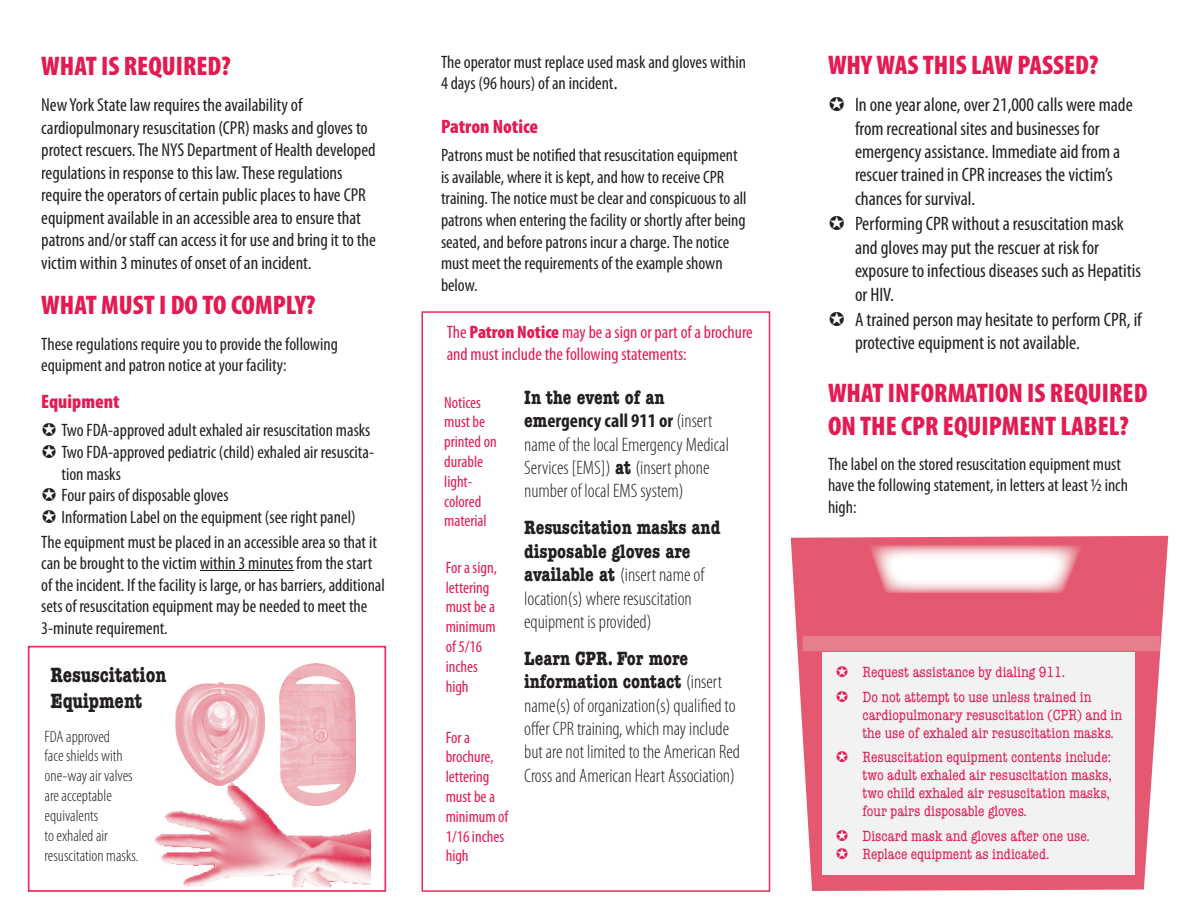
<style>
.page{position:relative;width:1188px;height:918px;background:#fff}
.page>*{position:absolute;margin:0;border:0;box-sizing:border-box;transform-origin:0 0}
.t1{font:900 condensed 27px/32.4px "Myriad Pro";color:#e21b52}
.t2{font:700 condensed 21px/25.2px "American Typewriter";color:#231f20}
.t3{font:condensed 19.5px/23.4px "Myriad Pro";color:#231f20}
.t4{font:300 condensed 19.5px/23.4px "Myriad Pro";color:#231f20}
.t5{font:700 condensed 19.5px/23.4px "American Typewriter";color:#231f20}
.t6{font:900 condensed 19.5px "Myriad Pro";color:#e21b52}
.t7{font:condensed 18.75px/22.5px "Myriad Pro";color:#231f20}
.t8{font:condensed 18px/21.6px "Myriad Pro";color:#231f20}
.t9{font:condensed 18px/21.6px "Myriad Pro";color:#e21b52}
.t10{font:condensed 16.5px/19.8px "Myriad Pro";color:#e21b52}
.t11{font:300 condensed 16.5px/19.8px "Myriad Pro";color:#231f20}
.t12{font:condensed 15px/18px "American Typewriter";color:#e21b52}
.s1{font-family:"Clearface";font-stretch:normal}
.s2{font-weight:900}
.s3{font-family:"American Typewriter";font-weight:700}
.s4{font-weight:700}
.s5{font-family:"Myriad Pro";font-weight:300}
</style>
<div class="page">
<div style="left:28px;top:646px;width:358px;height:246px;border:2px solid #e32c59"></div>
<img style="left:176px;top:683px;width:88px;height:100px">
<img style="left:279px;top:663px;width:77px;height:120px">
<img style="left:155px;top:783px;width:216px;height:104px">
<hr style="left:200px;top:571px;width:93px;height:1px;background:#231f20">
<div style="left:422px;top:311px;width:348px;height:581px;border:2px solid #e32c59"></div>
<svg style="left:791px;top:536px;width:377px;height:355px;fill:#e45971"></svg>
<div style="left:803px;top:636px;width:357px;height:15px;background:#e77e8d"></div>
<img style="left:868px;top:545px;width:215px;height:48px">
<div style="left:822px;top:652px;width:313px;height:222px;background:#f2f2f3"></div>
<h1 class="t1" style="left:41px;top:50px;width:191px">WHAT IS REQUIRED?</h1>
<p class="t7" style="left:41px;top:94px;width:336px">New York State law requires the availability of cardiopulmonary resuscitation (CPR) masks and gloves to protect rescuers. The NYS Department of Health developed regulations in response to this law. These regulations require the operators of certain public places to have CPR equipment available in an accessible area to ensure that patrons and/or staff can access it for use and bring it to the victim within 3 minutes of onset of an incident.</p>
<h1 class="t1" style="left:41px;top:290px;width:276px">WHAT MUST I DO TO COMPLY?</h1>
<p class="t8" style="left:41px;top:333px;width:298px">These regulations require you to provide the following equipment and patron notice at your facility:</p>
<p class="t6" style="left:41px;top:391px;width:80px">Equipment</p>
<p class="t8" style="left:62px;top:420px;width:314px">Two FDA-approved adult exhaled air resuscitation masks Two FDA-approved pediatric (child) exhaled air resuscita&shy;tion masks<br>Four pairs of disposable gloves<br>Information Label on the equipment (see right panel)</p>
<p class="t8" style="left:41px;top:531px;width:345px">The equipment must be placed in an accessible area so that it can be brought to the victim within 3 minutes from the start of the incident. If the facility is large, or has barriers, additional sets of resuscitation equipment may be needed to meet the 3-minute requirement.</p>
<p class="t2" style="left:50px;top:663px;width:117px">Resuscitation<br>Equipment</p>
<p class="t11" style="left:45px;top:727px;width:95px">FDA approved<br>face shields with one-way air valves are acceptable equivalents<br>to exhaled air resuscitation masks.</p>
<p class="t8" style="left:441px;top:51px;width:307px">The operator must replace used mask and gloves within<br>4 days (96 hours) of an incident<span class="s1">.</span></p>
<p class="t6" style="left:441px;top:115px;width:99px">Patron Notice</p>
<p class="t8" style="left:441px;top:145px;width:307px">Patrons must be notified that resuscitation equipment is available, where it is kept, and how to receive CPR training. The notice must be clear and conspicuous to all patrons when entering the facility or shortly after being seated, and before patrons incur a charge. The notice must meet the requirements of the example shown below.</p>
<p class="t9" style="left:447px;top:322px;width:308px">The <span class="s2">Patron Notice</span> may be a sign or part of a brochure and must include the following statements:</p>
<p class="t10" style="left:444px;top:393px;width:54px">Notices must be printed on durable light&shy;colored material</p>
<p class="t5" style="left:524px;top:385px;width:142px">In the event of an</p>
<p class="t4" style="left:524px;top:410px;width:206px"><span class="s3">em</span><span class="s4">ergency call 911 or</span> (insert name of the local Emergency Medical<br>Services [EMS]) <span class="s3">at</span> (insert phone number of local EMS system)</p>
<p class="t5" style="left:524px;top:516px;width:198px">Resuscitation masks and disposable gloves are</p>
<p class="t4" style="left:524px;top:563px;width:181px"><span class="s3">available at</span> (insert name of location(s) where resuscitation equipment is provided)</p>
<p class="t5" style="left:524px;top:646px;width:199px">Learn CPR. For more information contact <span class="s5">(insert</span></p>
<p class="t4" style="left:524px;top:694px;width:217px">name(s) of organization(s) qualified to offer CPR training, which may include but are not limited to the American Red Cross and American Heart Association)</p>
<p class="t10" style="left:446px;top:558px;width:53px">For a sign, lettering must be a minimum of 5/16 inches high</p>
<p class="t10" style="left:446px;top:728px;width:64px">For a brochure, lettering must be a minimum of<br>1/16 inches high</p>
<h1 class="t1" style="left:828px;top:49px;width:272px">WHY WAS THIS LAW PASSED?</h1>
<p class="t3" style="left:855px;top:93px;width:279px">In one year alone, over 21,000 calls were made from recreational sites and businesses for emergency assistance. Immediate aid from a rescuer trained in CPR increases the victim’s chances for survival.</p>
<p class="t3" style="left:855px;top:213px;width:288px">Performing CPR without a resuscitation mask and gloves may put the rescuer at risk for exposure to infectious diseases such as Hepatitis or HIV.</p>
<p class="t3" style="left:855px;top:308px;width:288px">A trained person may hesitate to perform CPR, if protective equipment is not available.</p>
<h1 class="t1" style="left:828px;top:377px;width:321px">WHAT INFORMATION IS REQUIRED<br>ON THE CPR EQUIPMENT LABEL?</h1>
<p class="t8" style="left:828px;top:453px;width:302px">The label on the stored resuscitation equipment must have the following statement, in letters at least ½ inch high:</p>
<p class="t12" style="left:863px;top:660px;width:231px;line-height:24.8px">Request assistance by dialing 911.<br>Do not attempt to use unless trained in</p>
<p class="t12" style="left:863px;top:706px;width:261px">cardiopulmonary resuscitation (CPR) and in the use of exhaled air resuscitation masks.</p>
<p class="t12" style="left:863px;top:749px;width:251px">Resuscitation equipment contents include: two adult exhaled air resuscitation masks, two child exhaled air resuscitation masks, four pairs disposable gloves.</p>
<p class="t12" style="left:863px;top:827px;width:229px">Discard mask and gloves after one use.<br>Replace equipment as indicated.</p>
</div>
